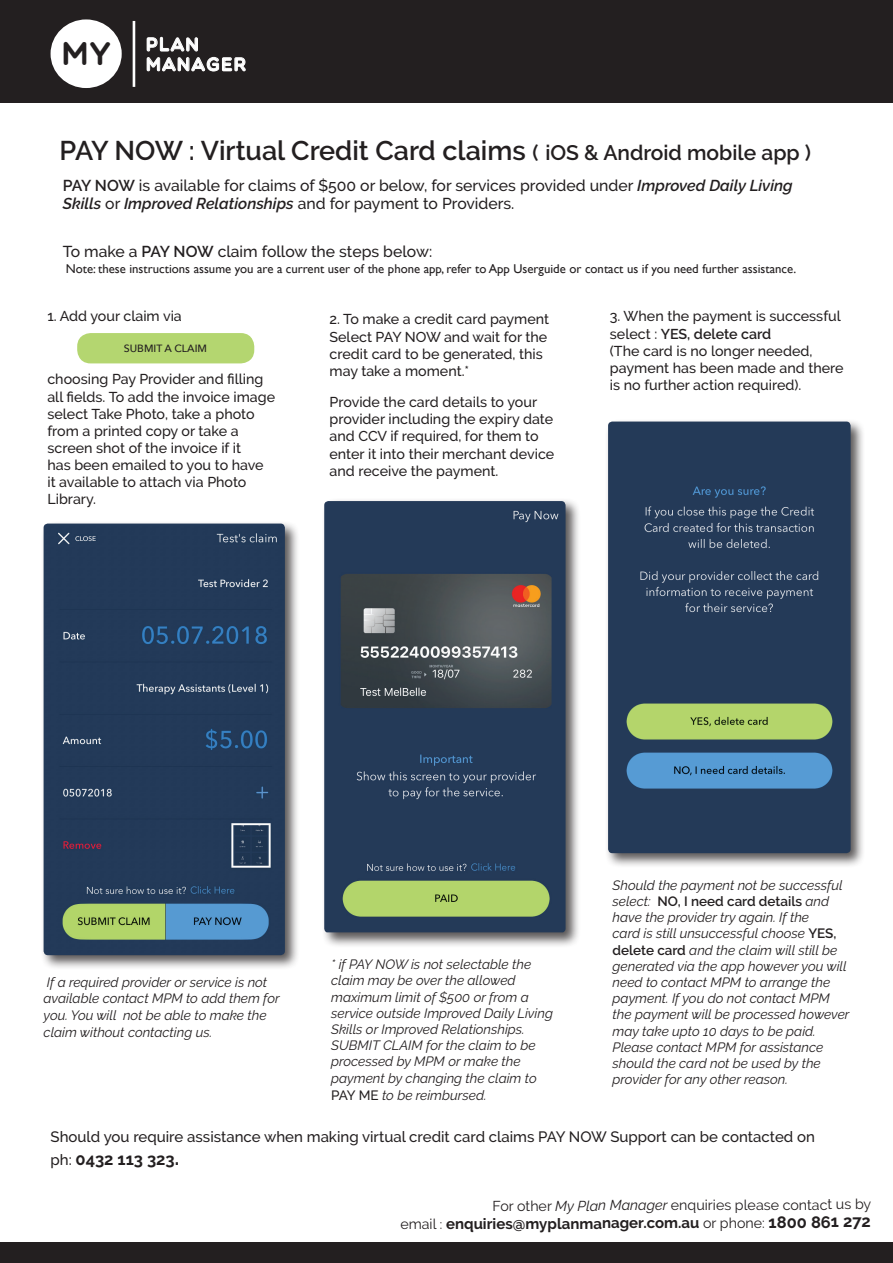
<style>
.page{position:relative;width:893px;height:1263px;background:#fff}
.page>*{position:absolute;margin:0;border:0;box-sizing:border-box;transform-origin:0 0}
.t1{font:600 27px "Raleway";color:#231f20}
.t2{font:18.9px/19.8px "Multicolore";letter-spacing:.07em;color:#fff;scale:.96 1}
.t3{font:700 16.5px "Raleway";color:#231f20}
.t4{font:500 15.75px/18.9px "Raleway";color:#231f20}
.t5{font:500 15px "Raleway";color:#231f20}
.t6{font:700 15px "Raleway";letter-spacing:-.005em;color:#231f20}
.t7{font:500 14.25px/17.1px "Raleway";color:#231f20}
.t8{font:14.25px "Raleway";letter-spacing:-.005em;color:#231f20}
.t9{font:italic 13.5px/16.2px "Raleway";color:#231f20}
.t10{font:12.75px "Gill Sans";color:#231f20}
.t11{font:500 10.5px "Avenir Next";color:#231f20}
.s1{font-size:33px;color:#231f20}
.s2{font-size:19.8px}
.s3{font-size:21px}
.s4{font-weight:600}
.s5{font-weight:600;font-style:italic}
.s6{font-weight:500;font-style:normal}
.s7{font-weight:600;font-style:normal}
.s8{font-weight:500;font-size:15px}
.s9{font-size:19.5px}
.s10{font-style:italic}
.s11{font-weight:400;font-size:14.25px}
.s12{font-weight:400;font-size:13.5px}
.s13{font-size:16.5px}
</style>
<div class="page">
<div style="left:0;top:0;width:893px;height:103px;background:#231f20"></div>
<div style="left:51px;top:19px;width:71px;height:69px;background:#fff;border-radius:50%"></div>
<hr style="left:133px;top:21px;width:2px;height:66px;background:#fff">
<svg style="left:147px;top:37px;width:99px;height:35px"></svg>
<div style="left:41px;top:521px;width:259px;height:449px;background:#231f20;opacity:.75"></div>
<img style="left:44px;top:524px;width:241px;height:431px">
<div style="left:321px;top:498px;width:259px;height:450px;background:#231f20;opacity:.75"></div>
<img style="left:324px;top:501px;width:242px;height:431px">
<div style="left:605px;top:419px;width:261px;height:449px;background:#231f20;opacity:.75"></div>
<img style="left:608px;top:422px;width:243px;height:431px">
<div style="left:77px;top:333px;width:177px;height:30px;background:#b4d670;border-radius:14px"></div>
<div style="left:0;top:1242px;width:893px;height:21px;background:#231f20"></div>
<h2 class="t2" style="left:146px;top:34px;width:106px;text-indent:-84px"><span class="s1">MY</span> P<span class="s2">L</span>AN<br>MANAGER</h2>
<h1 class="t1" style="left:59px;top:135px;width:753px">PAY NOW : Virtual Credit Card claims <span class="s3">( iOS &amp; Android mobile app )</span></h1>
<p class="t4" style="left:63px;top:176px;width:731px"><span class="s4">PAY NOW</span> is available for claims of $500 or below, for services provided under <span class="s5">Improved Daily Living<br>Skills</span> or <span class="s5">Improved Relationships</span> and for payment to Providers.</p>
<p class="t4" style="left:63px;top:242px;width:371px">To make a <span class="s4">PAY NOW</span> claim follow the steps below:</p>
<p class="t10" style="left:66px;top:261px;width:732px">Note: these instructions assume you are a current user of the phone app, refer to App Userguide or contact us if you need further assistance.</p>
<p class="t7" style="left:47px;top:308px;width:136px">1. Add your claim via</p>
<p class="t11" style="left:124px;top:340px;width:85px">SUBMIT A CLAIM</p>
<p class="t7" style="left:47px;top:371px;width:229px">choosing Pay Provider and filling all fields. To add the invoice image select Take Photo, take a photo from a printed copy or take a screen shot of the invoice if it<br>has been emailed to you to have it available to attach via Photo<br>Library.</p>
<p class="t7" style="left:330px;top:311px;width:221px">2. To make a credit card payment<br>Select PAY NOW and wait for the credit card to be generated, this may take a moment.*</p>
<p class="t7" style="left:330px;top:394px;width:226px">Provide the card details to your provider including the expiry date and CCV if required, for them to enter it into their merchant device and receive the payment.</p>
<p class="t7" style="left:610px;top:308px;width:235px">3. When the payment is successful select : <span class="s4">YES, delete card<br></span>(The card is no longer needed, payment has been made and there is no further action required).</p>
<p class="t9" style="left:44px;top:974px;width:238px">If a required provider or service is not available contact MPM to add them for you. You will not be able to make the claim without contacting us.</p>
<p class="t9" style="left:331px;top:956px;width:223px">* if PAY NOW is not selectable the claim may be over the allowed maximum limit of $500 or from a service outside Improved Daily Living<br>Skills or Improved Relationships.<br>SUBMIT CLAIM for the claim to be processed by MPM or make the payment by changing the claim to<br><span class="s6">PAY ME</span> to be reimbursed.</p>
<p class="t9" style="left:613px;top:877px;width:238px">Should the payment not be successful select: <span class="s7">NO, I need card details</span> and have the provider try again. If the<br>card is still unsuccessful choose <span class="s7">YES, delete card</span> and the claim will still be generated via the app however you will need to contact MPM to arrange the payment. If you do not contact MPM the payment will be processed however may take upto 10 days to be paid.<br>Please contact MPM for assistance should the card not be used by the provider for any other reason.</p>
<p class="t5" style="left:51px;top:1128px;width:766px">Should you require assistance when making virtual credit card claims PAY NOW Support can be contacted on</p>
<p class="t3" style="left:51px;top:1150px;width:130px"><span class="s8">ph:</span> 0432 113 323<span class="s9">.</span></p>
<p class="t8" style="left:492px;top:1196px;width:380px">For other <span class="s10">My Plan Manager</span> enquiries please contact us by</p>
<p class="t6" style="left:400px;top:1215px;width:472px"><span class="s11">email</span> <span class="s12">:</span> enquiries@myplanmanager.com.au <span class="s11">or phone:</span> <span class="s13">1800 861 272</span></p>
</div>
